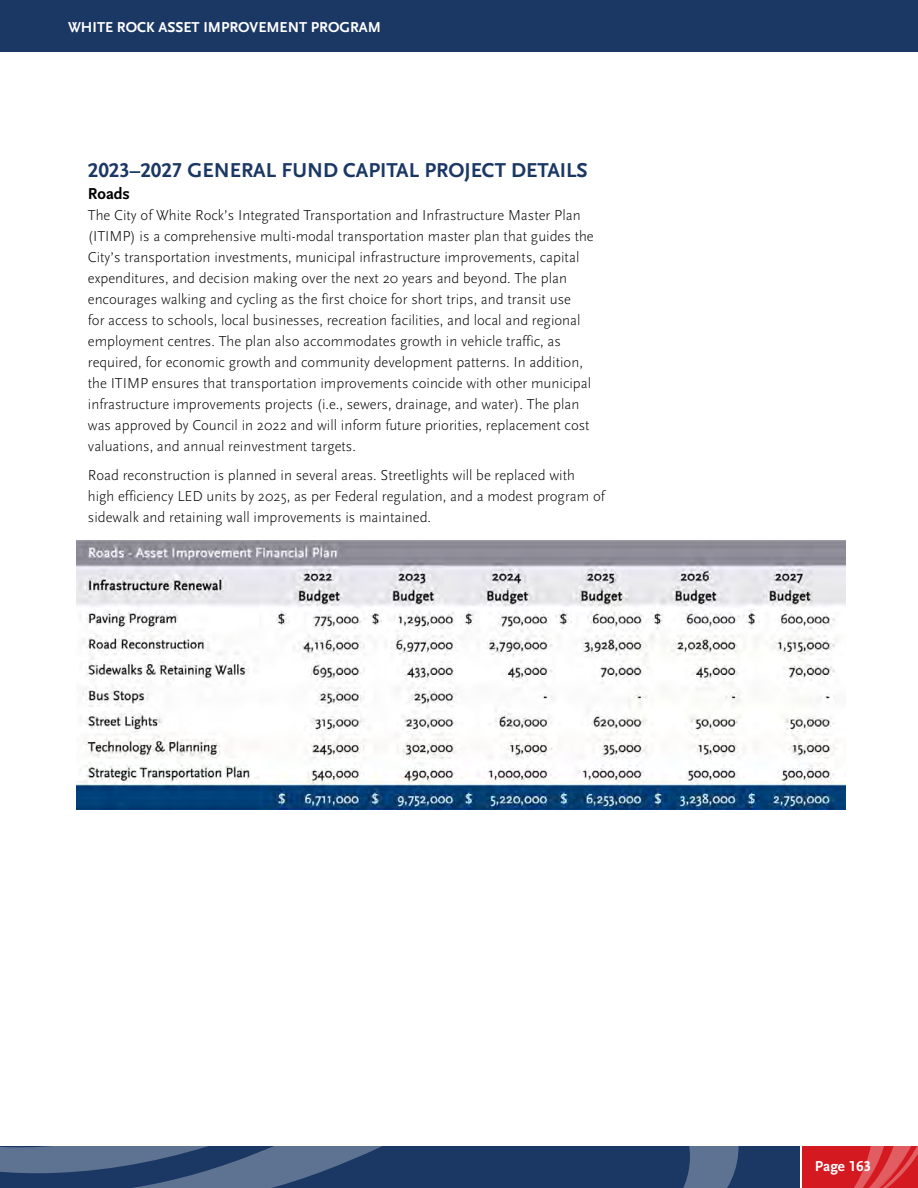
<style>
.page{position:relative;width:918px;height:1188px;background:#fff}
.page>*{position:absolute;margin:0;border:0;box-sizing:border-box;transform-origin:0 0}
.t1{font:21px "Scala Sans Bold LF";color:#1b3864}
.t2{font:16.5px "Scala Sans Bold LF";color:#000}
.t3{font:300 15px/21px "Scala Sans";color:#000}
.t4{font:15px "Scala Sans Bold LF";color:#fff}
</style>
<div class="page">
<div style="left:0;top:0;width:918px;height:51px;background:#1b3864"></div>
<svg style="left:0;top:1147px;width:918px;height:41px;background:#46496c"></svg>
<img style="left:77px;top:540px;width:769px;height:270px">
<p class="t4" style="left:68px;top:19px;width:314px">WHITE ROCK ASSET IMPROVEMENT PROGRAM</p>
<h1 class="t1" style="left:88px;top:159px;width:501px">2023–2027 GENERAL FUND CAPITAL PROJECT DETAILS</h1>
<p class="t2" style="left:88px;top:185px;width:44px">Roads</p>
<p class="t3" style="left:88px;top:205px;width:507px">The City of White Rock’s Integrated Transportation and Infrastructure Master Plan (ITIMP) is a comprehensive multi-modal transportation master plan that guides the City’s transportation investments, municipal infrastructure improvements, capital expenditures, and decision making over the next 20 years and beyond. The plan encourages walking and cycling as the first choice for short trips, and transit use<br>for access to schools, local businesses, recreation facilities, and local and regional employment centres. The plan also accommodates growth in vehicle traffic, as required, for economic growth and community development patterns. In addition, the ITIMP ensures that transportation improvements coincide with other municipal infrastructure improvements projects (i.e., sewers, drainage, and water). The plan was approved by Council in 2022 and will inform future priorities, replacement cost valuations, and annual reinvestment targets.</p>
<p class="t3" style="left:88px;top:465px;width:518px">Road reconstruction is planned in several areas. Streetlights will be replaced with high efficiency LED units by 2025, as per Federal regulation, and a modest program of sidewalk and retaining wall improvements is maintained.</p>
<p class="t4" style="left:815px;top:1158px;width:58px">Page 163</p>
</div>
